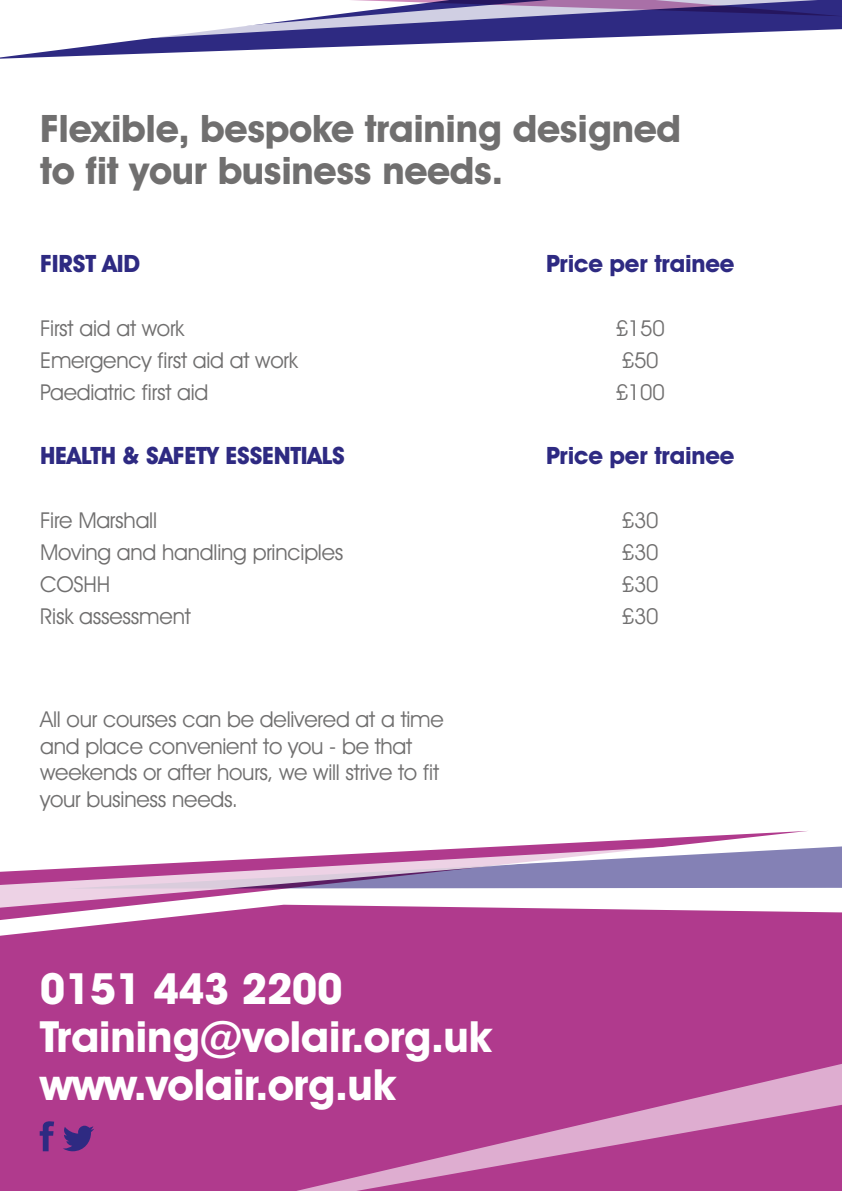
<style>
.page{position:relative;width:842px;height:1191px;background:#fff}
.page>*{position:absolute;margin:0;border:0;box-sizing:border-box;transform-origin:0 0}
.t1{font:700 43.2px/48px "Avant Garde IT Cby BT";letter-spacing:-.01em;color:#fff}
.t2{font:700 38px/42px "Avant Garde IT Cby BT";letter-spacing:-.01em;color:#706f6f}
.t3{font:700 24px "Avant Garde IT Cby BT";letter-spacing:-.01em;color:#2e2a82}
.t4{font:22px/26.4px "Avant Garde IT Cby BT";letter-spacing:-.01em;color:#706f6f}
</style>
<div class="page">
<div style="left:0;top:912px;width:842px;height:279px;background:#b03a8d"></div>
<svg style="left:0;top:48px;width:303px;height:11px"></svg>
<svg style="left:74px;top:16px;width:768px;height:32px;fill:#2e2a82"></svg>
<svg style="left:0;top:831px;width:809px;height:97px;fill:#b03a8d"></svg>
<svg style="left:0;top:837px;width:832px;height:75px"></svg>
<svg style="left:63px;top:1125px;width:31px;height:26px"></svg>
<svg style="left:40px;top:1121px;width:14px;height:30px"></svg>
<svg style="left:325px;top:0;width:517px;height:16px;background:#8476ab"></svg>
<svg style="left:104px;top:1036px;width:738px;height:155px;background:#b54795"></svg>
<h2 class="t2" style="left:40px;top:107px;width:642px">Flexible, bespoke training designed to fit your business needs.</h2>
<p class="t3" style="left:40px;top:249px;width:101px">FIRST AID</p>
<p class="t3" style="left:546px;top:249px;width:190px">Price per trainee</p>
<p class="t4" style="left:40px;top:315px;width:146px">First aid at work</p>
<p class="t4" style="left:616px;top:315px;width:51px">£150</p>
<p class="t4" style="left:40px;top:347px;width:259px">Emergency first aid at work</p>
<p class="t4" style="left:622px;top:347px;width:38px">£50</p>
<p class="t4" style="left:40px;top:379px;width:170px">Paediatric first aid</p>
<p class="t4" style="left:616px;top:379px;width:51px">£100</p>
<p class="t3" style="left:40px;top:441px;width:306px">HEALTH &amp; SAFETY ESSENTIALS</p>
<p class="t3" style="left:546px;top:441px;width:190px">Price per trainee</p>
<p class="t4" style="left:40px;top:507px;width:118px">Fire Marshall</p>
<p class="t4" style="left:622px;top:507px;width:38px">£30</p>
<p class="t4" style="left:40px;top:539px;width:305px">Moving and handling principles</p>
<p class="t4" style="left:622px;top:539px;width:38px">£30</p>
<p class="t4" style="left:40px;top:571px;width:72px">COSHH</p>
<p class="t4" style="left:622px;top:571px;width:38px">£30</p>
<p class="t4" style="left:40px;top:603px;width:152px">Risk assessment</p>
<p class="t4" style="left:622px;top:603px;width:38px">£30</p>
<p class="t4" style="left:40px;top:706px;width:405px">All our courses can be delivered at a time and place convenient to you - be that weekends or after hours, we will strive to fit your business needs.</p>
<h1 class="t1" style="left:40px;top:964px;width:453px">0151 443 2200<br>Training@volair.org.uk www.volair.org.uk</h1>
</div>
